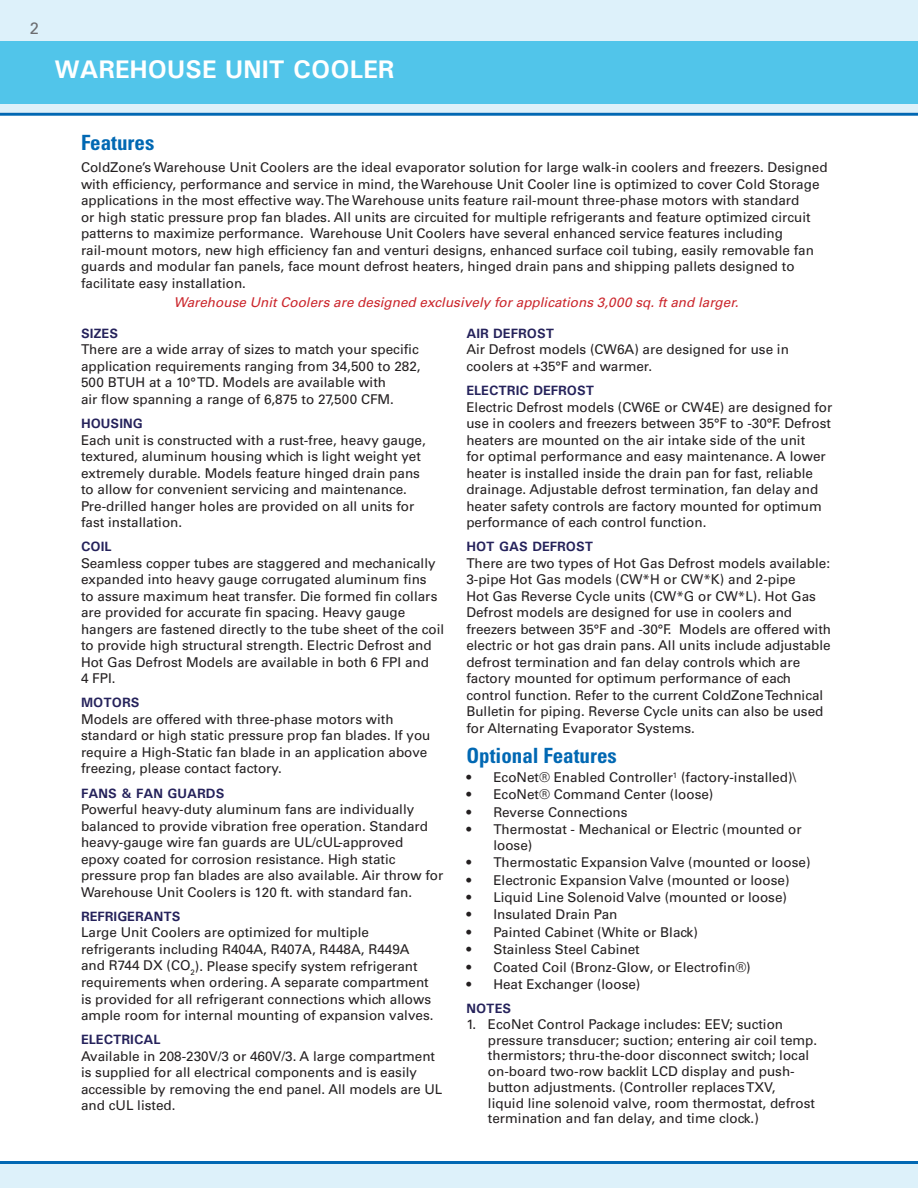
<style>
.page{position:relative;width:918px;height:1188px;background:#fff}
.page>*{position:absolute;margin:0;border:0;box-sizing:border-box;transform-origin:0 0}
.t1{font:700 25.5px "Univers";color:#fff}
.t2{font:700 condensed 21px "Univers LT Std";color:#0168b3}
.t3{font:16.5px "Univers";color:#6c6d70}
.t4{font:13.5px/16.5px "Univers";color:#231f20}
.t5{font:700 13.5px "Univers";color:#25225b}
.t6{font:italic 13.5px "Univers";color:#cb262c}
</style>
<div class="page">
<div style="left:0;top:0;width:918px;height:112px;background:#ddf1fa"></div>
<div style="left:0;top:41px;width:918px;height:63px;background:#51c5ea"></div>
<hr style="left:0;top:113px;width:918px;height:3px;background:#0168b3">
<div style="left:0;top:1164px;width:918px;height:24px;background:#ddf1fa"></div>
<hr style="left:0;top:1161px;width:918px;height:3px;background:#0168b3">
<p class="t3" style="left:30px;top:18px;width:11px">2</p>
<h1 class="t1" style="left:54px;top:53px;width:342px">WAREHOUSE UNIT COOLER</h1>
<h2 class="t2" style="left:81px;top:130px;width:75px">Features</h2>
<p class="t4" style="left:81px;top:159px;width:748px">ColdZone’s Warehouse Unit Coolers are the ideal evaporator solution for large walk-in coolers and freezers. Designed with efficiency, performance and service in mind, the Warehouse Unit Cooler line is optimized to cover Cold Storage applications in the most effective way. The Warehouse units feature rail-mount three-phase motors with standard<br>or high static pressure prop fan blades. All units are circuited for multiple refrigerants and feature optimized circuit patterns to maximize performance. Warehouse Unit Coolers have several enhanced service features including rail-mount motors, new high efficiency fan and venturi designs, enhanced surface coil tubing, easily removable fan guards and modular fan panels, face mount defrost heaters, hinged drain pans and shipping pallets designed to facilitate easy installation.</p>
<p class="t6" style="left:174px;top:295px;width:566px">Warehouse Unit Coolers are designed exclusively for applications 3,000 sq. ft and larger.</p>
<p class="t5" style="left:81px;top:325px;width:39px">SIZES</p>
<p class="t4" style="left:81px;top:341px;width:341px">There are a wide array of sizes to match your specific application requirements ranging from 34,500 to 282, 500 BTUH at a 10° TD. Models are available with<br>air flow spanning a range of 6,875 to 27,500 CFM.</p>
<p class="t5" style="left:81px;top:415px;width:63px">HOUSING</p>
<p class="t4" style="left:81px;top:432px;width:346px">Each unit is constructed with a rust-free, heavy gauge, textured, aluminum housing which is light weight yet extremely durable. Models feature hinged drain pans to allow for convenient servicing and maintenance.<br>Pre-drilled hanger holes are provided on all units for fast installation.</p>
<p class="t5" style="left:81px;top:538px;width:32px">COIL</p>
<p class="t4" style="left:81px;top:555px;width:365px">Seamless copper tubes are staggered and mechanically expanded into heavy gauge corrugated aluminum fins<br>to assure maximum heat transfer. Die formed fin collars are provided for accurate fin spacing. Heavy gauge hangers are fastened directly to the tube sheet of the coil to provide high structural strength. Electric Defrost and Hot Gas Defrost Models are available in both 6 FPI and<br>4 FPI.</p>
<p class="t5" style="left:81px;top:694px;width:60px">MOTORS</p>
<p class="t4" style="left:81px;top:711px;width:351px">Models are offered with three-phase motors with standard or high static pressure prop fan blades. If you require a High-Static fan blade in an application above freezing, please contact factory.</p>
<p class="t5" style="left:81px;top:784px;width:145px">FANS &amp; FAN GUARDS</p>
<p class="t4" style="left:81px;top:801px;width:364px">Powerful heavy-duty aluminum fans are individually balanced to provide vibration free operation. Standard heavy-gauge wire fan guards are UL/cUL-approved epoxy coated for corrosion resistance. High static pressure prop fan blades are also available. Air throw for Warehouse Unit Coolers is 120 ft. with standard fan.</p>
<p class="t5" style="left:81px;top:908px;width:101px">REFRIGERANTS</p>
<p class="t4" style="left:81px;top:924px;width:354px">Large Unit Coolers are optimized for multiple refrigerants including R404A, R407A, R448A, R449A and R744 DX (CO<sub>2</sub>). Please specify system refrigerant requirements when ordering. A separate compartment is provided for all refrigerant connections which allows ample room for internal mounting of expansion valves.</p>
<p class="t5" style="left:81px;top:1031px;width:81px">ELECTRICAL</p>
<p class="t4" style="left:81px;top:1048px;width:363px">Available in 208-230V/3 or 460V/3. A large compartment is supplied for all electrical components and is easily accessible by removing the end panel. All models are UL and cUL listed.</p>
<p class="t5" style="left:466px;top:325px;width:89px">AIR DEFROST</p>
<p class="t4" style="left:466px;top:341px;width:324px">Air Defrost models (CW6A) are designed for use in coolers at +35°F and warmer.</p>
<p class="t5" style="left:466px;top:382px;width:129px">ELECTRIC DEFROST</p>
<p class="t4" style="left:466px;top:399px;width:368px">Electric Defrost models (CW6E or CW4E) are designed for use in coolers and freezers between 35°F to -30°F. Defrost heaters are mounted on the air intake side of the unit<br>for optimal performance and easy maintenance. A lower heater is installed inside the drain pan for fast, reliable drainage. Adjustable defrost termination, fan delay and heater safety controls are factory mounted for optimum performance of each control function.</p>
<p class="t5" style="left:466px;top:538px;width:128px">HOT GAS DEFROST</p>
<p class="t4" style="left:466px;top:555px;width:366px">There are two types of Hot Gas Defrost models available:<br>3-pipe Hot Gas models (CW*H or CW*K) and 2-pipe<br>Hot Gas Reverse Cycle units (CW*G or CW*L). Hot Gas Defrost models are designed for use in coolers and freezers between 35°F and -30°F. Models are offered with electric or hot gas drain pans. All units include adjustable defrost termination and fan delay controls which are factory mounted for optimum performance of each control function. Refer to the current ColdZone Technical Bulletin for piping. Reverse Cycle units can also be used for Alternating Evaporator Systems.</p>
<h2 class="t2" style="left:466px;top:743px;width:152px">Optional Features</h2>
<p class="t4" style="left:466px;top:769px;width:331px">• EcoNet® Enabled Controller<sup>1</sup> (factory-installed)\</p>
<p class="t4" style="left:466px;top:786px;width:249px">• EcoNet® Command Center (loose)</p>
<p class="t4" style="left:466px;top:804px;width:163px">• Reverse Connections</p>
<p class="t4" style="left:493px;top:822px;width:310px;line-height:15.8px;text-indent:-27px">• Thermostat - Mechanical or Electric (mounted or loose)</p>
<p class="t4" style="left:466px;top:854px;width:346px">• Thermostatic Expansion Valve (mounted or loose)</p>
<p class="t4" style="left:466px;top:872px;width:325px">• Electronic Expansion Valve (mounted or loose)</p>
<p class="t4" style="left:466px;top:889px;width:322px">• Liquid Line Solenoid Valve (mounted or loose)</p>
<p class="t4" style="left:466px;top:906px;width:153px">• Insulated Drain Pan</p>
<p class="t4" style="left:466px;top:924px;width:233px">• Painted Cabinet (White or Black)</p>
<p class="t4" style="left:466px;top:941px;width:175px">• Stainless Steel Cabinet</p>
<p class="t4" style="left:466px;top:959px;width:286px">• Coated Coil (Bronz-Glow, or Electrofin®)</p>
<p class="t4" style="left:466px;top:976px;width:176px">• Heat Exchanger (loose)</p>
<p class="t5" style="left:466px;top:1000px;width:46px">NOTES</p>
<p class="t4" style="left:488px;top:1016px;width:331px;line-height:15.8px;text-indent:-22px">1. EcoNet Control Package includes: EEV; suction pressure transducer; suction; entering air coil temp. thermistors; thru-the-door disconnect switch; local on-board two-row backlit LCD display and push&shy;button adjustments. (Controller replaces TXV,<br>liquid line solenoid valve, room thermostat, defrost termination and fan delay, and time clock.)</p>
</div>
